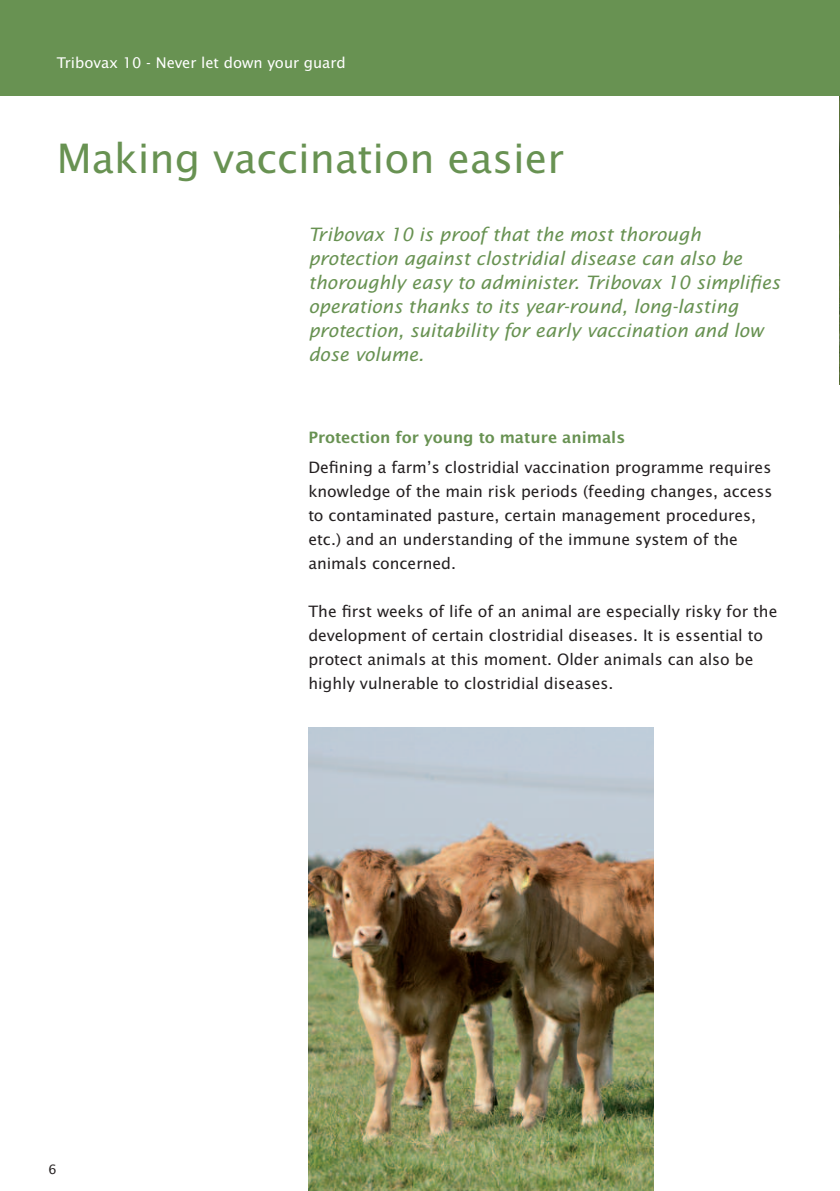
<style>
.page{position:relative;width:840px;height:1191px;background:#fff}
.page>*{position:absolute;margin:0;border:0;box-sizing:border-box;transform-origin:0 0}
.t1{font:44px "Lucida Sans AK";color:#689252}
.t2{font:italic 20px/24px "Lucida Sans AK";color:#689252}
.t3{font:17px/24px "Lucida Sans AK";color:#231f20}
.t4{font:600 17px "Lucida Sans AK";color:#689252}
.t5{font:16px "Lucida Sans AK";color:#fff}
.t6{font:14px "Lucida Sans AK";color:#231f20}
</style>
<div class="page">
<img style="left:839px;top:0;width:1px;height:384px">
<div style="left:0;top:0;width:839px;height:95px;background:#689252"></div>
<img style="left:308px;top:727px;width:345px;height:464px">
<p class="t5" style="left:57px;top:57px;width:290px">Tribovax 10 - Never let down your guard</p>
<h1 class="t1" style="left:57px;top:142px;width:508px">Making vaccination easier</h1>
<p class="t2" style="left:308px;top:224px;width:473px">Tribovax 10 is proof that the most thorough protection against clostridial disease can also be thoroughly easy to administer. Tribovax 10 simplifies operations thanks to its year-round, long-lasting protection, suitability for early vaccination and low dose volume.</p>
<p class="t6" style="left:49px;top:1164px;width:10px">6</p>
<p class="t4" style="left:308px;top:431px;width:318px">Protection for young to mature animals</p>
<p class="t3" style="left:308px;top:456px;width:465px">Defining a farm’s clostridial vaccination programme requires knowledge of the main risk periods (feeding changes, access to contaminated pasture, certain management procedures, etc.) and an understanding of the immune system of the animals concerned.</p>
<p class="t3" style="left:308px;top:600px;width:470px">The first weeks of life of an animal are especially risky for the development of certain clostridial diseases. It is essential to protect animals at this moment. Older animals can also be highly vulnerable to clostridial diseases.</p>
</div>
